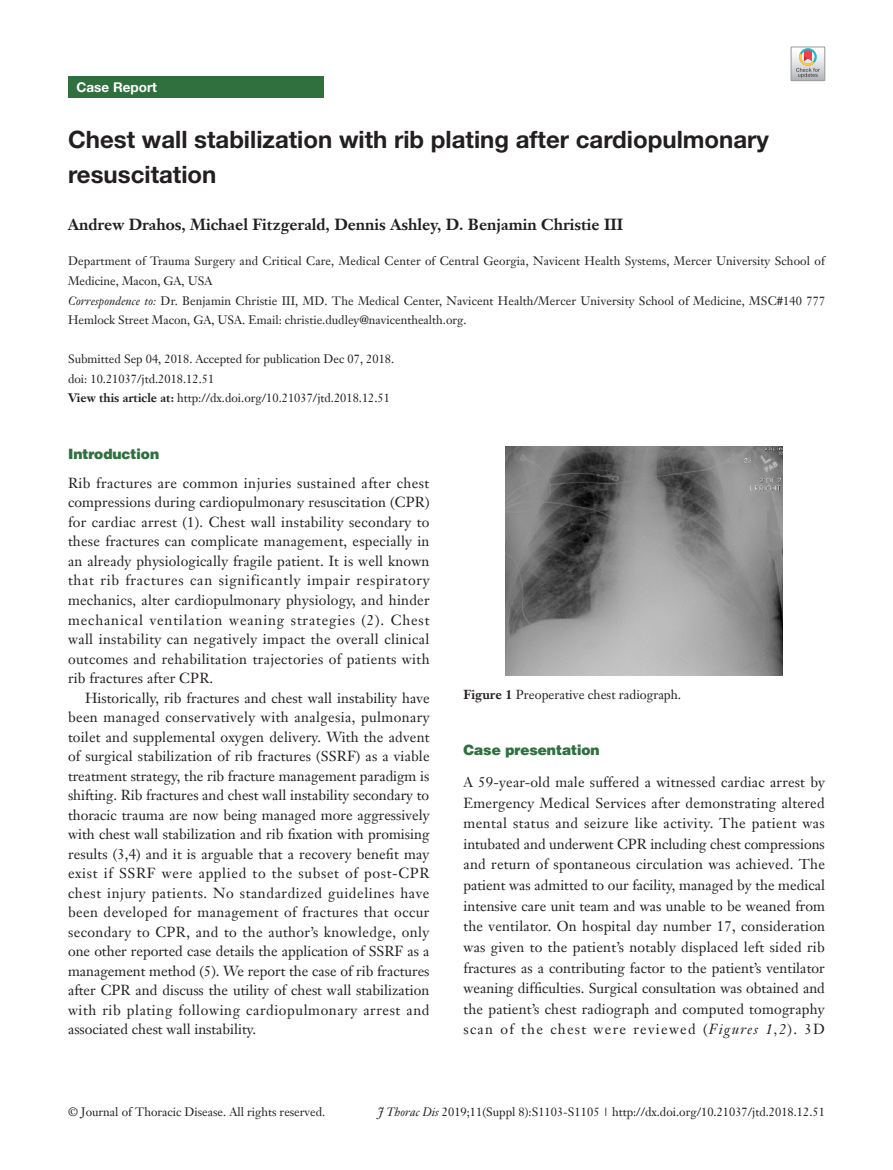
<style>
.page{position:relative;width:893px;height:1170px;background:#fff}
.page>*{position:absolute;margin:0;border:0;box-sizing:border-box;transform-origin:0 0}
.文题{font:700 24px/34.5px "Helvetica Neue LT Pro";color:#231f20}
.作者{font:700 15.75px "Janson Text LT";color:#231f20}
.t1{font:14.25px/19.5px "Janson Text LT";letter-spacing:.015em;color:#231f20;text-align:justify}
.t2{font:900 14.25px "Helvetica";color:#30703e}
.栏目{font:700 13.5px "Helvetica Neue LT Pro";color:#fff}
.t3{font:12.75px "Janson Text LT";color:#231f20}
.通讯作者{font:12px/19.5px "Janson Text LT";color:#231f20}
.单位{font:12px/19.5px "Janson Text LT";letter-spacing:.01em;color:#231f20}
.doi{font:12px "Janson Text LT";color:#231f20}
.s1{font-style:italic}
.s2{font-weight:700}
</style>
<div class="page">
<div style="left:68px;top:77px;width:255px;height:21px;background:#30703e"></div>
<img style="left:506px;top:446px;width:276px;height:229px">
<svg style="left:791px;top:47px;width:34px;height:34px"></svg>
<p class="栏目" style="left:77px;top:79px;width:82px">Case Report</p>
<p class="文题" style="left:68px;top:122px;width:703px">Chest wall stabilization with rib plating after cardiopulmonary resuscitation</p>
<p class="作者" style="left:68px;top:214px;width:557px">Andrew Drahos, Michael Fitzgerald, Dennis Ashley, D. Benjamin Christie III</p>
<p class="单位" style="left:68px;top:251px;width:758px">Department of Trauma Surgery and Critical Care, Medical Center of Central Georgia, Navicent Health Systems, Mercer University School of<br>Medicine, Macon, GA, USA</p>
<p class="通讯作者" style="left:68px;top:290px;width:759px"><span class="s1">Correspondence to:</span> Dr. Benjamin Christie III, MD. The Medical Center, Navicent Health/Mercer University School of Medicine, MSC#140 777<br>Hemlock Street Macon, GA, USA. Email: christie.dudley@navicenthealth.org.</p>
<p class="通讯作者" style="left:68px;top:349px;width:328px">Submitted Sep 04, 2018. Accepted for publication Dec 07, 2018.</p>
<p class="doi" style="left:68px;top:371px;width:148px">doi: 10.21037/jtd.2018.12.51</p>
<p class="通讯作者" style="left:68px;top:388px;width:323px"><span class="s2">View this article at:</span> http://dx.doi.org/10.21037/jtd.2018.12.51</p>
<p class="t2" style="left:68px;top:444px;width:93px">Introduction</p>
<p class="t1" style="left:68px;top:473px;width:363px">Rib fractures are common injuries sustained after chest compressions during cardiopulmonary resuscitation (CPR) for cardiac arrest (1). Chest wall instability secondary to these fractures can complicate management, especially in an already physiologically fragile patient. It is well known that rib fractures can significantly impair respiratory mechanics, alter cardiopulmonary physiology, and hinder mechanical ventilation weaning strategies (2). Chest wall instability can negatively impact the overall clinical outcomes and rehabilitation trajectories of patients with rib fractures after CPR.</p>
<p class="t1" style="left:68px;top:687px;width:363px;text-indent:17px">Historically, rib fractures and chest wall instability have been managed conservatively with analgesia, pulmonary toilet and supplemental oxygen delivery. With the advent of surgical stabilization of rib fractures (SSRF) as a viable treatment strategy, the rib fracture management paradigm is shifting. Rib fractures and chest wall instability secondary to thoracic trauma are now being managed more aggressively with chest wall stabilization and rib fixation with promising results (3,4) and it is arguable that a recovery benefit may exist if SSRF were applied to the subset of post-CPR chest injury patients. No standardized guidelines have been developed for management of fractures that occur secondary to CPR, and to the author’s knowledge, only one other reported case details the application of SSRF as a management method (5). We report the case of rib fractures after CPR and discuss the utility of chest wall stabilization with rib plating following cardiopulmonary arrest and associated chest wall instability.</p>
<p class="t3" style="left:463px;top:686px;width:219px"><span class="s2">Figure 1</span> Preoperative chest radiograph.</p>
<p class="t2" style="left:463px;top:741px;width:138px">Case presentation</p>
<p class="t1" style="left:463px;top:771px;width:363px;line-height:20.5px">A 59-year-old male suffered a witnessed cardiac arrest by Emergency Medical Services after demonstrating altered mental status and seizure like activity. The patient was intubated and underwent CPR including chest compressions and return of spontaneous circulation was achieved. The patient was admitted to our facility, managed by the medical intensive care unit team and was unable to be weaned from the ventilator. On hospital day number 17, consideration was given to the patient’s notably displaced left sided rib fractures as a contributing factor to the patient’s ventilator weaning difficulties. Surgical consultation was obtained and the patient’s chest radiograph and computed tomography scan of the chest were reviewed (<span class="s1">Figures 1,2</span>). 3D</p>
<p class="通讯作者" style="left:68px;top:1102px;width:259px">© Journal of Thoracic Disease. All rights reserved.</p>
<p class="通讯作者" style="left:378px;top:1102px;width:449px"><span class="s1">J Thorac Dis</span> 2019;11(Suppl 8):S1103-S1105 | http://dx.doi.org/10.21037/jtd.2018.12.51</p>
</div>
